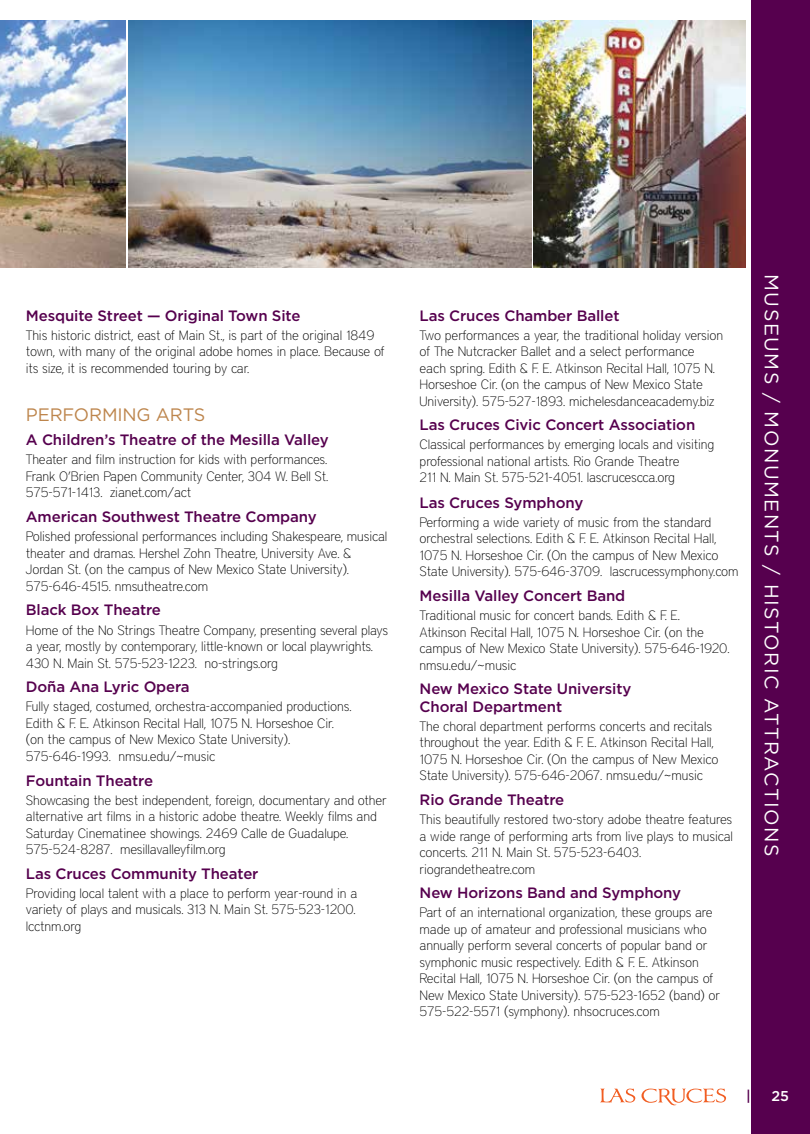
<style>
.page{position:relative;width:810px;height:1134px;background:#fff}
.page>*{position:absolute;margin:0;border:0;box-sizing:border-box;transform-origin:0 0}
.t1{font:19.5px "Gotham";letter-spacing:.075em;color:#fff}
.t2{font:18px "Gotham";letter-spacing:-.01em;color:#bd854c}
.t3{font:500 15px/17.4px "Gotham";letter-spacing:-.01em;color:#56004e}
.t4{font:500 14.25px "Gotham";color:#fff}
.t5{font:500 14.25px "Gotham";color:#56004e}
.t6{font:100 13.5px/16.5px "District";letter-spacing:-.01em;color:#000}
</style>
<div class="page">
<div style="left:752px;top:0;width:58px;height:1134px;background:#56004e"></div>
<svg style="left:641px;top:1089px;width:85px;height:16px"></svg>
<svg style="left:600px;top:1089px;width:35px;height:14px"></svg>
<img style="left:0;top:21px;width:125px;height:246px">
<img style="left:128px;top:21px;width:404px;height:246px">
<img style="left:534px;top:21px;width:212px;height:246px">
<p class="t3" style="left:26px;top:306px;width:276px">Mesquite Street — Original Town Site</p>
<p class="t6" style="left:26px;top:327px;width:360px">This historic district, east of Main St., is part of the original 1849 town, with many of the original adobe homes in place. Because of its size, it is recommended touring by car.</p>
<h2 class="t2" style="left:26px;top:404px;width:181px">PERFORMING ARTS</h2>
<p class="t3" style="left:26px;top:431px;width:304px">A Children’s Theatre of the Mesilla Valley</p>
<p class="t6" style="left:26px;top:451px;width:304px;text-align:justify">Theater and film instruction for kids with performances.<br>Frank O’Brien Papen Community Center, 304 W. Bell St.<br>575-571-1413. zianet.com/act</p>
<p class="t3" style="left:26px;top:508px;width:292px">American Southwest Theatre Company</p>
<p class="t6" style="left:26px;top:528px;width:363px">Polished professional performances including Shakespeare, musical theater and dramas. Hershel Zohn Theatre, University Ave. &amp; Jordan St. (on the campus of New Mexico State University).<br>575-646-4515. nmsutheatre.com</p>
<p class="t3" style="left:26px;top:601px;width:137px">Black Box Theatre</p>
<p class="t6" style="left:26px;top:621px;width:364px">Home of the No Strings Theatre Company, presenting several plays a year, mostly by contemporary, little-known or local playwrights.<br>430 N. Main St. 575-523-1223. no-strings.org</p>
<p class="t3" style="left:26px;top:678px;width:165px">Doña Ana Lyric Opera</p>
<p class="t6" style="left:26px;top:698px;width:327px">Fully staged, costumed, orchestra-accompanied productions.<br>Edith &amp; F. E. Atkinson Recital Hall, 1075 N. Horseshoe Cir. (on the campus of New Mexico State University).<br>575-646-1993. nmsu.edu/~music</p>
<p class="t3" style="left:26px;top:771px;width:129px">Fountain Theatre</p>
<p class="t6" style="left:26px;top:792px;width:362px">Showcasing the best independent, foreign, documentary and other alternative art films in a historic adobe theatre. Weekly films and Saturday Cinematinee showings. 2469 Calle de Guadalupe.<br>575-524-8287. mesillavalleyfilm.org</p>
<p class="t3" style="left:26px;top:864px;width:234px">Las Cruces Community Theater</p>
<p class="t6" style="left:26px;top:885px;width:333px">Providing local talent with a place to perform year-round in a variety of plays and musicals. 313 N. Main St. 575-523-1200. lcctnm.org</p>
<p class="t3" style="left:420px;top:306px;width:201px">Las Cruces Chamber Ballet</p>
<p class="t6" style="left:420px;top:327px;width:305px">Two performances a year, the traditional holiday version of The Nutcracker Ballet and a select performance each spring. Edith &amp; F. E. Atkinson Recital Hall, 1075 N.<br>Horseshoe Cir. (on the campus of New Mexico State University). 575-527-1893. michelesdanceacademy.biz</p>
<p class="t3" style="left:420px;top:416px;width:277px">Las Cruces Civic Concert Association</p>
<p class="t6" style="left:420px;top:436px;width:296px">Classical performances by emerging locals and visiting professional national artists. Rio Grande Theatre<br>211 N. Main St. 575-521-4051. lascrucescca.org</p>
<p class="t3" style="left:420px;top:493px;width:165px">Las Cruces Symphony</p>
<p class="t6" style="left:420px;top:514px;width:321px">Performing a wide variety of music from the standard orchestral selections. Edith &amp; F. E. Atkinson Recital Hall, 1075 N. Horseshoe Cir. (On the campus of New Mexico State University). 575-646-3709. lascrucessymphony.com</p>
<p class="t3" style="left:420px;top:587px;width:207px">Mesilla Valley Concert Band</p>
<p class="t6" style="left:420px;top:607px;width:311px">Traditional music for concert bands. Edith &amp; F. E.<br>Atkinson Recital Hall, 1075 N. Horseshoe Cir. (on the campus of New Mexico State University). 575-646-1920. nmsu.edu/~music</p>
<p class="t3" style="left:420px;top:680px;width:213px">New Mexico State University<br>Choral Department</p>
<p class="t6" style="left:420px;top:718px;width:300px">The choral department performs concerts and recitals throughout the year. Edith &amp; F. E. Atkinson Recital Hall, 1075 N. Horseshoe Cir. (On the campus of New Mexico State University). 575-646-2067. nmsu.edu/~music</p>
<p class="t3" style="left:420px;top:791px;width:146px">Rio Grande Theatre</p>
<p class="t6" style="left:420px;top:811px;width:315px">This beautifully restored two-story adobe theatre features a wide range of performing arts from live plays to musical concerts. 211 N. Main St. 575-523-6403. riograndetheatre.com</p>
<p class="t3" style="left:420px;top:884px;width:263px">New Horizons Band and Symphony</p>
<p class="t6" style="left:420px;top:904px;width:302px">Part of an international organization, these groups are made up of amateur and professional musicians who annually perform several concerts of popular band or symphonic music respectively. Edith &amp; F. E. Atkinson Recital Hall, 1075 N. Horseshoe Cir. (on the campus of New Mexico State University). 575-523-1652 (band) or 575-522-5571 (symphony). nhsocruces.com</p>
<h1 class="t1" style="left:783px;top:274px;width:584px;rotate:90deg">MUSEUMS / MONUMENTS / HISTORIC ATTRACTIONS</h1>
<p class="t5" style="left:746px;top:1088px;width:6px">|</p>
<p class="t4" style="left:772px;top:1088px;width:19px">25</p>
</div>
